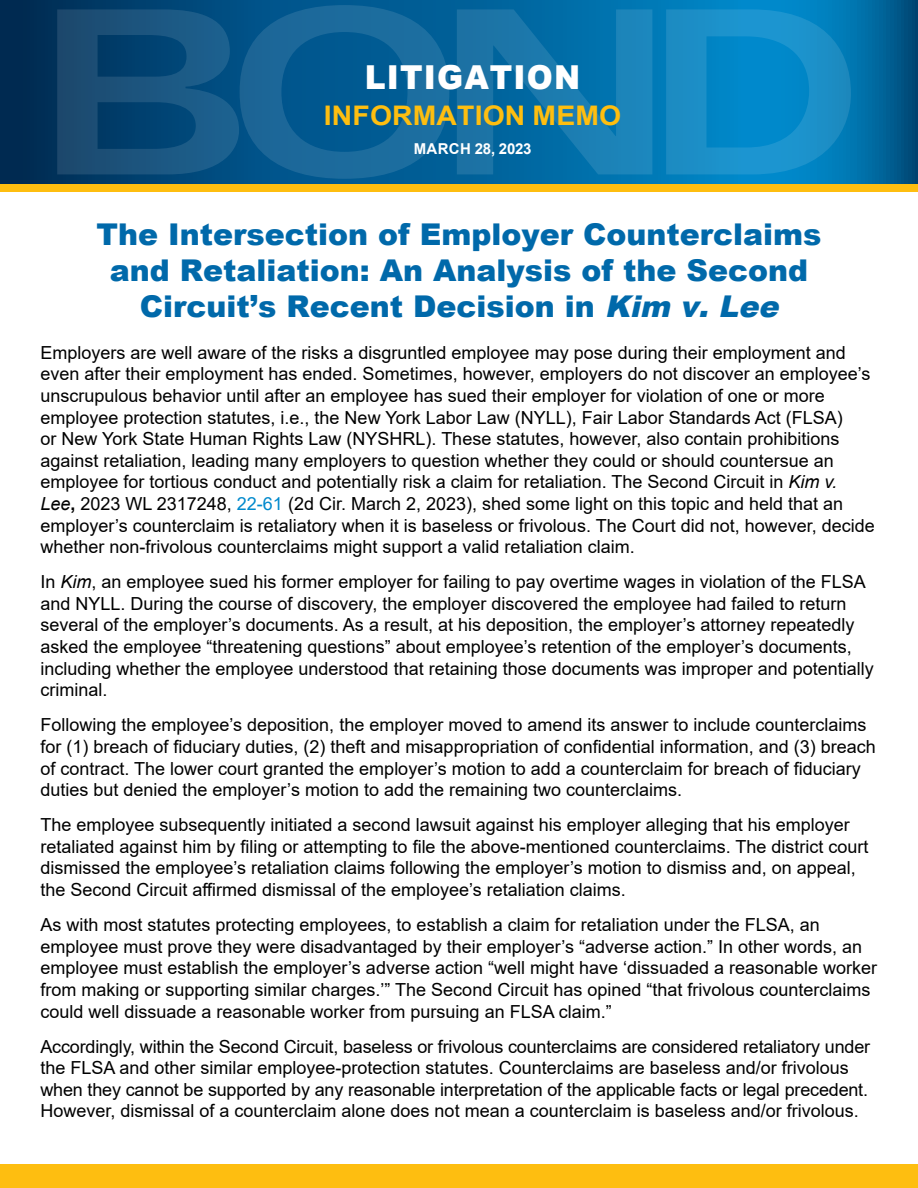
<style>
.page{position:relative;width:918px;height:1188px;background:#fff}
.page>*{position:absolute;margin:0;border:0;box-sizing:border-box;transform-origin:0 0}
.t1{font:900 33px "Arial";letter-spacing:.035em;color:#fff;scale:.95 1}
.t2{font:900 30px/36px "Arial";color:#0069aa;text-align:center}
.t3{font:700 27px "Arial";letter-spacing:.005em;color:#febe10;scale:1.05 1}
.t4{font:18px/21.6px "Arial";color:#000}
.t5{font:700 15px "Arial";letter-spacing:.005em;color:#fff}
.s1{font-style:italic}
.s2{font-weight:700}
.s3{color:#0089cc}
</style>
<div class="page">
<div style="left:0;top:138px;width:918px;height:54px;background:#febe10"></div>
<svg style="left:0;top:0;width:918px;height:184px;background:#005689"></svg>
<svg style="left:57px;top:5px;width:392px;height:174px;background:#0f5888"></svg>
<svg style="left:457px;top:9px;width:195px;height:165px;background:#1075ab"></svg>
<svg style="left:666px;top:9px;width:185px;height:165px;background:#0f8bc7"></svg>
<div style="left:0;top:1164px;width:918px;height:24px;background:#febe10"></div>
<h1 class="t1" style="left:365px;top:53px;width:228px">LITIGATION</h1>
<h3 class="t3" style="left:324px;top:97px;width:285px">INFORMATION MEMO</h3>
<p class="t5" style="left:414px;top:138px;width:119px">MARCH 28, 2023</p>
<h2 class="t2" style="left:96px;top:215px;width:727px">The Intersection of Employer Counterclaims and Retaliation: An Analysis of the Second<br>Circuit’s Recent Decision in <span class="s1">Kim v.Lee</span></h2>
<p class="t4" style="left:40px;top:341px;width:836px">Employers are well aware of the risks a disgruntled employee may pose during their employment and even after their employment has ended. Sometimes, however, employers do not discover an employee’s unscrupulous behavior until after an employee has sued their employer for violation of one or more employee protection statutes, i.e., the New York Labor Law (NYLL), Fair Labor Standards Act (FLSA)<br>or New York State Human Rights Law (NYSHRL). These statutes, however, also contain prohibitions against retaliation, leading many employers to question whether they could or should countersue an employee for tortious conduct and potentially risk a claim for retaliation. The Second Circuit in <span class="s1">Kim v.<br>Lee</span><span class="s2">,</span> 2023 WL 2317248, <span class="s3">22-61</span> (2d Cir. March 2, 2023), shed some light on this topic and held that an employer’s counterclaim is retaliatory when it is baseless or frivolous. The Court did not, however, decide whether non-frivolous counterclaims might support a valid retaliation claim.</p>
<p class="t4" style="left:40px;top:571px;width:835px">In <span class="s1">Kim</span>, an employee sued his former employer for failing to pay overtime wages in violation of the FLSA and NYLL. During the course of discovery, the employer discovered the employee had failed to return several of the employer’s documents. As a result, at his deposition, the employer’s attorney repeatedly asked the employee “threatening questions” about employee’s retention of the employer’s documents, including whether the employee understood that retaining those documents was improper and potentially criminal.</p>
<p class="t4" style="left:40px;top:714px;width:837px">Following the employee’s deposition, the employer moved to amend its answer to include counterclaims for (1) breach of fiduciary duties, (2) theft and misappropriation of confidential information, and (3) breach of contract. The lower court granted the employer’s motion to add a counterclaim for breach of fiduciary duties but denied the employer’s motion to add the remaining two counterclaims.</p>
<p class="t4" style="left:40px;top:814px;width:830px">The employee subsequently initiated a second lawsuit against his employer alleging that his employer retaliated against him by filing or attempting to file the above-mentioned counterclaims. The district court dismissed the employee’s retaliation claims following the employer’s motion to dismiss and, on appeal, the Second Circuit affirmed dismissal of the employee’s retaliation claims.</p>
<p class="t4" style="left:40px;top:914px;width:838px">As with most statutes protecting employees, to establish a claim for retaliation under the FLSA, an employee must prove they were disadvantaged by their employer’s “adverse action.” In other words, an employee must establish the employer’s adverse action “well might have ‘dissuaded a reasonable worker from making or supporting similar charges.’” The Second Circuit has opined “that frivolous counterclaims could well dissuade a reasonable worker from pursuing an FLSA claim.”</p>
<p class="t4" style="left:40px;top:1035px;width:831px">Accordingly, within the Second Circuit, baseless or frivolous counterclaims are considered retaliatory under the FLSA and other similar employee-protection statutes. Counterclaims are baseless and/or frivolous when they cannot be supported by any reasonable interpretation of the applicable facts or legal precedent.<br>However, dismissal of a counterclaim alone does not mean a counterclaim is baseless and/or frivolous.</p>
</div>
